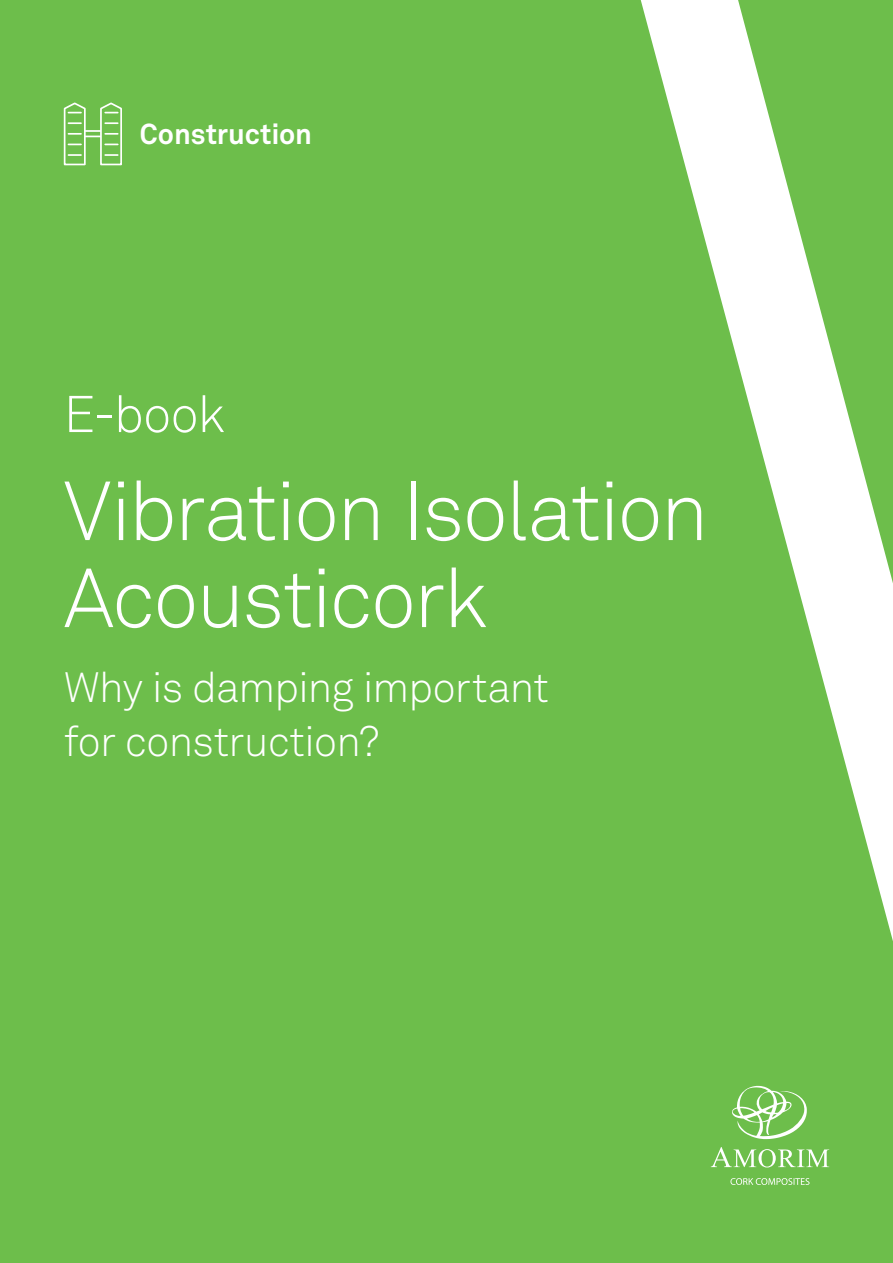
<style>
.page{position:relative;width:893px;height:1263px;background:#6dbe4b}
.page>*{position:absolute;margin:0;border:0;box-sizing:border-box;transform-origin:0 0}
.C_Título_51pt{font:82.5px/87px "Akkurat Light Pro";letter-spacing:-.025em;color:#fff}
.t1{font:51px "Akkurat Light Pro";color:#fff}
.C_Título_51pt-2{font:42px "Akkurat Light Pro";letter-spacing:-.015em;color:#fff}
.t2{font:700 28.5px "Akkurat Pro";letter-spacing:-.005em;color:#fff}
</style>
<div class="page">
<svg style="left:640px;top:0;width:253px;height:1184px"></svg>
<svg style="left:730px;top:1178px;width:79px;height:7px"></svg>
<svg style="left:732px;top:1086px;width:75px;height:53px"></svg>
<svg style="left:711px;top:1147px;width:118px;height:20px"></svg>
<svg style="left:63px;top:102px;width:59px;height:64px"></svg>
<p class="t2" style="left:140px;top:116px;width:174px">Construction</p>
<p class="t1" style="left:64px;top:384px;width:163px">E-book</p>
<p class="C_Título_51pt" style="left:64px;top:469px;width:646px">Vibration Isolation<br>Acousticork</p>
<p class="C_Título_51pt-2" style="left:64px;top:662px;width:487px">Why is damping important</p>
<p class="C_Título_51pt-2" style="left:64px;top:716px;width:317px">for construction?</p>
</div>
